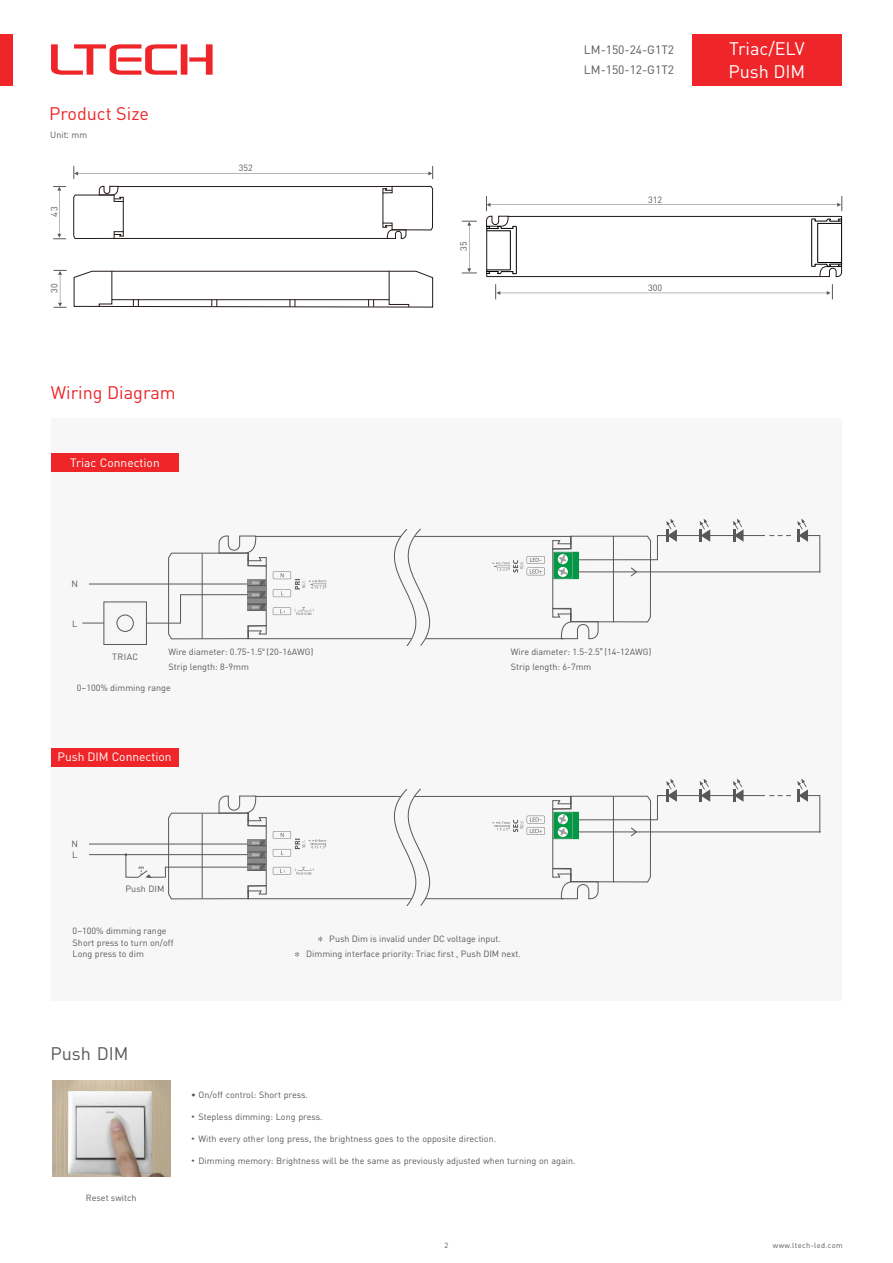
<style>
.page{position:relative;width:893px;height:1263px;background:#fff}
.page>*{position:absolute;margin:0;border:0;box-sizing:border-box;transform-origin:0 0}
.t1{font:18px "DIN Pro";color:#ef2629}
.t2{font:18px/22.5px "DIN Pro";color:#fff}
.t3{font:18px "DIN Pro";color:#595857}
.t4{font:12px "DIN Pro";color:#fff}
.t5{font:12px/20.2px "DIN Pro";color:#595857}
.t6{font:9px/15px "DIN Pro";color:#595857}
.t7{font:7.5px "DIN Pro";letter-spacing:.05em;color:#595857}
.s1{font-family:"Microsoft Ya Hei"}
.s2{font-family:"Microsoft Ya Hei";font-weight:300}
</style>
<div class="page">
<div style="left:51px;top:418px;width:790px;height:583px;background:#f7f7f8"></div>
<svg style="left:51px;top:44px;width:162px;height:31px"></svg>
<div style="left:0;top:34px;width:13px;height:51px;background:#ef2629"></div>
<div style="left:51px;top:453px;width:127px;height:19px;background:#ef2629"></div>
<div style="left:51px;top:748px;width:127px;height:18px;background:#ef2629"></div>
<hr style="left:658px;top:535px;width:107px;height:1px;background:#595857">
<svg style="left:769px;top:535px;width:22px;height:1px"></svg>
<hr style="left:255px;top:536px;width:146px;height:1px;background:#595857">
<hr style="left:415px;top:536px;width:157px;height:1px;background:#595857">
<hr style="left:247px;top:638px;width:164px;height:1px;background:#595857">
<hr style="left:425px;top:638px;width:139px;height:1px;background:#595857">
<svg style="left:366px;top:528px;width:88px;height:119px"></svg>
<hr style="left:577px;top:572px;width:244px;height:1px;background:#595857">
<svg style="left:552px;top:519px;width:125px;height:120px"></svg>
<svg style="left:700px;top:519px;width:10px;height:23px"></svg>
<svg style="left:733px;top:519px;width:11px;height:23px"></svg>
<svg style="left:797px;top:519px;width:24px;height:54px"></svg>
<svg style="left:82px;top:535px;width:185px;height:104px"></svg>
<div style="left:104px;top:602px;width:43px;height:43px;background:#f6f6f6;border:1px solid #595857"></div>
<div style="left:117px;top:615px;width:17px;height:17px;background:#f6f6f6;border:1px solid #595857;border-radius:50%"></div>
<hr style="left:89px;top:584px;width:158px;height:1px;background:#595857">
<hr style="left:658px;top:795px;width:107px;height:1px;background:#595857">
<svg style="left:769px;top:795px;width:22px;height:1px"></svg>
<hr style="left:255px;top:796px;width:146px;height:1px;background:#595857">
<hr style="left:415px;top:796px;width:157px;height:1px;background:#595857">
<hr style="left:247px;top:898px;width:164px;height:1px;background:#595857">
<hr style="left:425px;top:898px;width:139px;height:1px;background:#595857">
<svg style="left:366px;top:788px;width:88px;height:119px"></svg>
<hr style="left:577px;top:832px;width:244px;height:1px;background:#595857">
<svg style="left:552px;top:779px;width:125px;height:120px"></svg>
<svg style="left:700px;top:779px;width:10px;height:23px"></svg>
<svg style="left:733px;top:779px;width:11px;height:23px"></svg>
<svg style="left:797px;top:779px;width:24px;height:54px"></svg>
<hr style="left:89px;top:844px;width:158px;height:1px;background:#595857">
<svg style="left:125px;top:795px;width:142px;height:104px"></svg>
<hr style="left:89px;top:854px;width:158px;height:1px;background:#595857">
<svg style="left:74px;top:166px;width:359px;height:13px"></svg>
<svg style="left:53px;top:186px;width:13px;height:53px"></svg>
<svg style="left:73px;top:186px;width:51px;height:53px"></svg>
<svg style="left:382px;top:186px;width:51px;height:53px"></svg>
<hr style="left:118px;top:186px;width:274px;height:1px;background:#231916">
<hr style="left:114px;top:238px;width:274px;height:1px;background:#231916">
<svg style="left:54px;top:270px;width:13px;height:38px"></svg>
<svg style="left:74px;top:270px;width:359px;height:38px"></svg>
<svg style="left:495px;top:284px;width:338px;height:15px"></svg>
<svg style="left:462px;top:221px;width:15px;height:53px"></svg>
<hr style="left:486px;top:226px;width:1px;height:51px;background:#231916">
<hr style="left:487px;top:276px;width:333px;height:1px;background:#231916">
<hr style="left:841px;top:216px;width:1px;height:50px;background:#000">
<hr style="left:510px;top:231px;width:1px;height:39px;background:#000">
<hr style="left:817px;top:223px;width:1px;height:39px;background:#000">
<hr style="left:516px;top:227px;width:1px;height:47px;background:#000">
<hr style="left:811px;top:219px;width:1px;height:47px;background:#000">
<svg style="left:486px;top:270px;width:31px;height:4px"></svg>
<svg style="left:811px;top:262px;width:31px;height:15px"></svg>
<svg style="left:486px;top:196px;width:356px;height:35px"></svg>
<img style="left:52px;top:1080px;width:118px;height:96px">
<img style="left:69px;top:1091px;width:82px;height:84px">
<svg style="left:90px;top:1111px;width:4px;height:65px"></svg>
<img style="left:94px;top:1109px;width:73px;height:67px">
<svg style="left:492px;top:556px;width:53px;height:19px"></svg>
<svg style="left:273px;top:571px;width:53px;height:26px"></svg>
<svg style="left:273px;top:607px;width:40px;height:8px"></svg>
<svg style="left:492px;top:816px;width:53px;height:19px"></svg>
<svg style="left:273px;top:831px;width:53px;height:26px"></svg>
<svg style="left:273px;top:867px;width:40px;height:8px"></svg>
<svg style="left:295px;top:952px;width:4px;height:5px"></svg>
<svg style="left:318px;top:936px;width:4px;height:6px"></svg>
<div style="left:692px;top:34px;width:150px;height:51px;background:#ef2629"></div>
<h1 class="t1" style="left:49px;top:106px;width:101px">Product Size</h1>
<p class="t6" style="left:50px;top:129px;width:39px">Unit<span class="s1">:</span> mm</p>
<p class="t6" style="left:48px;top:217px;width:11px;rotate:-90deg">43</p>
<p class="t6" style="left:239px;top:161px;width:16px">352</p>
<p class="t6" style="left:457px;top:251px;width:11px;rotate:-90deg">35</p>
<h2 class="t5" style="left:584px;top:40px;width:92px">LM-150-24-G1T2<br>LM-150-12-G1T2</h2>
<p class="t6" style="left:648px;top:193px;width:16px">312</p>
<p class="t6" style="left:48px;top:293px;width:11px;rotate:-90deg">30</p>
<p class="t6" style="left:648px;top:281px;width:16px">300</p>
<h1 class="t1" style="left:51px;top:385px;width:127px">Wiring Diagram</h1>
<h2 class="t4" style="left:70px;top:457px;width:91px">Triac Connection</h2>
<p class="t6" style="left:72px;top:577px;width:8px">N</p>
<p class="t6" style="left:72px;top:617px;width:7px">L</p>
<p class="t6" style="left:112px;top:650px;width:28px">TRIAC</p>
<p class="t6" style="left:168px;top:645px;width:146px">Wire diameter: 0.75-1.5 (20-16AWG)<br>Strip length: 8-9mm</p>
<p class="t6" style="left:511px;top:645px;width:142px">Wire diameter: 1.5-2.5 (14-12AWG)<br>Strip length: 6-7mm</p>
<p class="t6" style="left:77px;top:681px;width:95px">0~100% dimming range</p>
<h2 class="t4" style="left:57px;top:752px;width:116px">Push DIM Connection</h2>
<p class="t6" style="left:72px;top:837px;width:8px">N</p>
<p class="t6" style="left:72px;top:848px;width:7px">L</p>
<p class="t6" style="left:126px;top:882px;width:40px">Push DIM</p>
<p class="t6" style="left:73px;top:926px;width:102px;line-height:11.6px">0~100% dimming range<br>Short press to turn on/off<br>Long press to dim</p>
<p class="t6" style="left:329px;top:932px;width:173px">Push Dim is invalid under DC voltage input.</p>
<p class="t6" style="left:306px;top:947px;width:216px">Dimming interface priority: Triac first , Push DIM next.</p>
<h1 class="t3" style="left:50px;top:1047px;width:80px">Push DIM</h1>
<p class="t6" style="left:86px;top:1191px;width:52px">Reset switch</p>
<p class="t6" style="left:191px;top:1088px;width:119px">• On/off control: Short press.</p>
<p class="t6" style="left:191px;top:1110px;width:133px"><span class="s2">•</span> Stepless dimming: Long press.</p>
<p class="t6" style="left:191px;top:1132px;width:307px"><span class="s2">•</span> With every other long press, the brightness goes to the opposite direction.</p>
<p class="t6" style="left:191px;top:1154px;width:386px"><span class="s2">•</span> Dimming memory: Brightness will be the same as previously adjusted when turning on again.</p>
<h1 class="t2" style="left:728px;top:39px;width:78px">Triac/ELV<br>Push DIM</h1>
<p class="t7" style="left:444px;top:1242px;width:5px">2</p>
<p class="t7" style="left:773px;top:1242px;width:71px">www.ltech-led.com</p>
</div>
